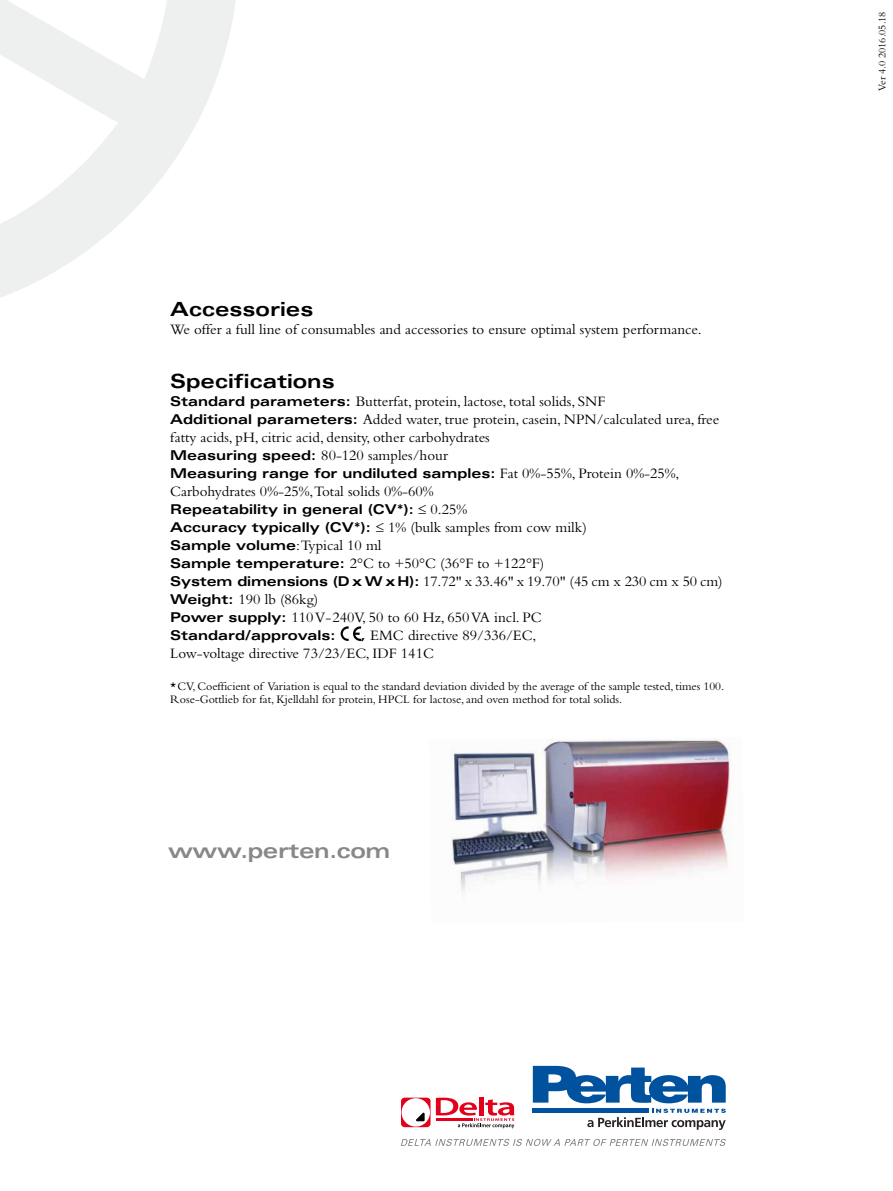
<style>
.page{position:relative;width:893px;height:1191px;background:#fff}
.page>*{position:absolute;margin:0;border:0;box-sizing:border-box;transform-origin:0 0}
.t1{font:700 expanded 21px "Univers";letter-spacing:-.02em;color:#87888a}
.t2{font:700 expanded 19.5px "Univers";color:#000}
.t3{font:15px/18px "Bembo";color:#000}
.t4{font:700 expanded 13.5px "Univers";color:#000}
.t5{font:12px/13.5px "Bembo";letter-spacing:-.005em;color:#000}
.t6{font:10.5px "Bembo";color:#000}
.s1{font-family:"Univers";font-weight:700;font-stretch:expanded;font-size:13.5px}
.s2{font-family:"Bembo";font-weight:400;font-stretch:normal;font-size:15px}
</style>
<div class="page">
<svg style="left:0;top:0;width:236px;height:298px"></svg>
<svg style="left:341px;top:626px;width:20px;height:15px"></svg>
<img style="left:451px;top:740px;width:280px;height:152px">
<svg style="left:533px;top:1065px;width:193px;height:65px"></svg>
<svg style="left:401px;top:1097px;width:30px;height:30px"></svg>
<div style="left:402px;top:1098px;width:28px;height:28px;background:#fff;border-radius:50%"></div>
<svg style="left:416px;top:1112px;width:9px;height:9px"></svg>
<svg style="left:436px;top:1097px;width:78px;height:31px"></svg>
<svg style="left:401px;top:1138px;width:325px;height:8px"></svg>
<h2 class="t2" style="left:170px;top:297px;width:145px">Accessories</h2>
<p class="t3" style="left:170px;top:320px;width:533px">We offer a full line of consumables and accessories to ensure optimal system performance.</p>
<h2 class="t2" style="left:170px;top:370px;width:166px">Specifications</h2>
<p class="t3" style="left:170px;top:392px;width:551px"><span class="s1">Standard parameters:</span> Butterfat, protein, lactose, total solids, SNF<br><span class="s1">Additional parameters:</span> Added water, true protein, casein, NPN/calculated urea, free fatty acids, pH, citric acid, density, other carbohydrates<br><span class="s1">Measuring speed:</span> 80-120 samples/hour</p>
<p class="t4" style="left:170px;top:466px;width:511px">Measuring range for undiluted samples: <span class="s2">Fat 0%-55%, Protein 0%-25%,</span></p>
<p class="t3" style="left:170px;top:482px;width:265px">Carbohydrates 0%-25%,Total solids 0%-60%</p>
<p class="t4" style="left:170px;top:502px;width:298px">Repeatability in general (CV*): ≤ <span class="s2">0.25%</span></p>
<p class="t3" style="left:170px;top:518px;width:418px"><span class="s1">Accuracy typically (CV*):</span> ≤ 1% (bulk samples from cow milk)</p>
<p class="t4" style="left:170px;top:538px;width:213px">Sample volume<span class="s2">:Typical 10 ml</span></p>
<p class="t3" style="left:170px;top:554px;width:554px"><span class="s1">Sample temperature:</span> 2°C to +50°C (36°F to +122°F)<br><span class="s1">System dimensions (D x W x H):</span> 17.72" x 33.46" x 19.70" (45 cm x 230 cm x 50 cm)<br><span class="s1">Weight:</span> 190 lb (86kg)<br><span class="s1">Power supply:</span> 110 V-240V, 50 to 60 Hz, 650 VA incl. PC</p>
<p class="t4" style="left:170px;top:628px;width:167px">Standard/approvals:</p>
<p class="t3" style="left:170px;top:626px;width:367px;text-indent:190px"><span class="s1">,</span> EMC directive 89/336/EC,<br>Low-voltage directive 73/23/EC, IDF 141C</p>
<p class="t5" style="left:170px;top:679px;width:555px">*CV, Coefficient of Variation is equal to the standard deviation divided by the average of the sample tested, times 100.<br>Rose-Gottlieb for fat, Kjelldahl for protein, HPCL for lactose, and oven method for total solids.</p>
<h1 class="t1" style="left:168px;top:838px;width:224px">www.perten.com</h1>
<p class="t6" style="left:876px;top:91px;width:81px;rotate:-90deg">Ver 4.0 2016.05.18</p>
</div>
